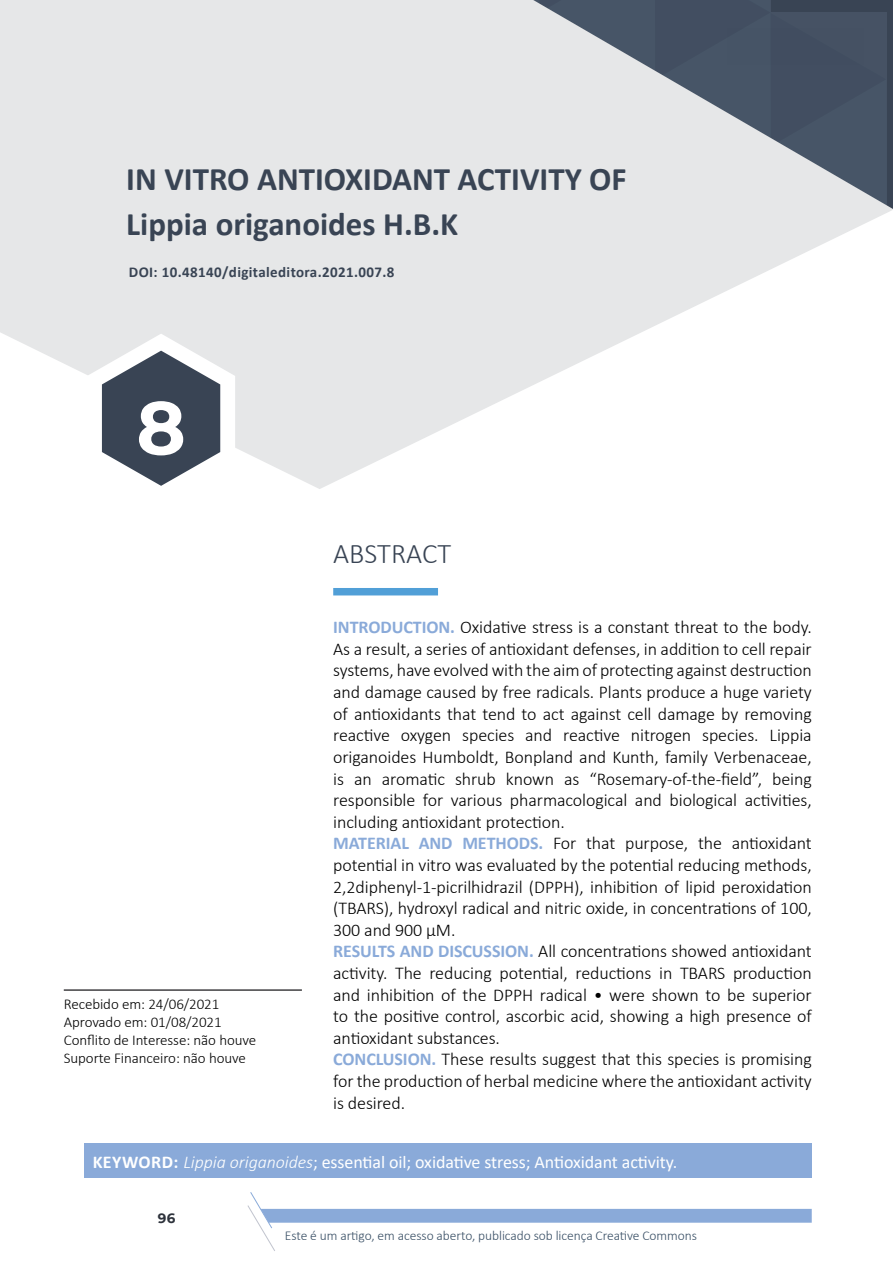
<style>
.page{position:relative;width:893px;height:1263px;background:#fff}
.page>*{position:absolute;margin:0;border:0;box-sizing:border-box;transform-origin:0 0}
.t1{font:700 75px "Montserrat";color:#fff}
.t2{font:700 33px/45px "Calibri";color:#394454}
.t3{font:300 28.5px "Calibri";color:#394454}
.t4{font:300 18px/21.6px "Calibri";letter-spacing:-.005em;color:#000}
.t5{font:18px "Calibri";letter-spacing:-.005em;color:#fff}
.t6{font:300 15px/18px "Calibri";letter-spacing:-.005em;color:#000}
.t7{font:700 15px "Calibri";letter-spacing:.025em;color:#394454}
.t8{font:300 13.5px "Calibri";letter-spacing:-.005em;color:#384e64}
.t9{font:700 13.5px "Montserrat";color:#2e333c}
.s1{font-weight:700;color:#8aaad9}
.s2{font-weight:700}
.s3{font-weight:300;font-style:italic}
</style>
<div class="page">
<div style="left:333px;top:588px;width:105px;height:7px;background:#519fd7"></div>
<svg style="left:0;top:0;width:893px;height:489px;fill:#e6e7e8"></svg>
<svg style="left:533px;top:0;width:354px;height:209px;background:#9ca2ab"></svg>
<svg style="left:87px;top:334px;width:148px;height:155px"></svg>
<div style="left:84px;top:1144px;width:728px;height:34px;background:#8aaad9"></div>
<div style="left:728px;top:28px;width:135px;height:37px;background:#455163"></div>
<hr style="left:64px;top:989px;width:238px;height:2px;background:#414042">
<svg style="left:247px;top:1192px;width:565px;height:59px"></svg>
<h2 class="t2" style="left:126px;top:156px;width:502px">IN VITRO ANTIOXIDANT ACTIVITY OF<br>Lippia origanoides H.B.K</h2>
<p class="t7" style="left:129px;top:261px;width:267px">DOI: 10.48140/digitaleditora.2021.007.8</p>
<h1 class="t1" style="left:136px;top:374px;width:51px">8</h1>
<p class="t6" style="left:64px;top:995px;width:194px">Recebido em: 24/06/2021<br>Aprovado em: 01/08/2021<br>Conflito de Interesse: não houve<br>Suporte Financeiro: não houve</p>
<h3 class="t3" style="left:333px;top:536px;width:120px">ABSTRACT</h3>
<p class="t4" style="left:333px;top:616px;width:480px"><span class="s1">INTRODUCTION.</span> Oxidative stress is a constant threat to the body.<br>As a result, a series of antioxidant defenses, in addition to cell repair systems, have evolved with the aim of protecting against destruction and damage caused by free radicals. Plants produce a huge variety of antioxidants that tend to act against cell damage by removing reactive oxygen species and reactive nitrogen species. Lippia origanoides Humboldt, Bonpland and Kunth, family Verbenaceae, is an aromatic shrub known as “Rosemary-of-the-field”, being responsible for various pharmacological and biological activities, including antioxidant protection.<br><span class="s1">MATERIAL AND METHODS.</span> For that purpose, the antioxidant potential in vitro was evaluated by the potential reducing methods, 2,2diphenyl-1-picrilhidrazil (DPPH), inhibition of lipid peroxidation (TBARS), hydroxyl radical and nitric oxide, in concentrations of 100, 300 and 900 µM.<br><span class="s1">RESULTS AND DISCUSSION.</span> All concentrations showed antioxidant activity. The reducing potential, reductions in TBARS production and inhibition of the DPPH radical • were shown to be superior to the positive control, ascorbic acid, showing a high presence of antioxidant substances.<br><span class="s1">CONCLUSION.</span> These results suggest that this species is promising for the production of herbal medicine where the antioxidant activity is desired.</p>
<p class="t5" style="left:93px;top:1149px;width:586px"><span class="s2">KEYWORD:</span> <span class="s3">Lippia origanoides</span>; essential oil; oxidative stress; Antioxidant activity.</p>
<p class="t9" style="left:158px;top:1208px;width:19px">96</p>
<p class="t8" style="left:285px;top:1227px;width:414px">Este é um artigo, em acesso aberto, publicado sob licença Creative Commons</p>
</div>
